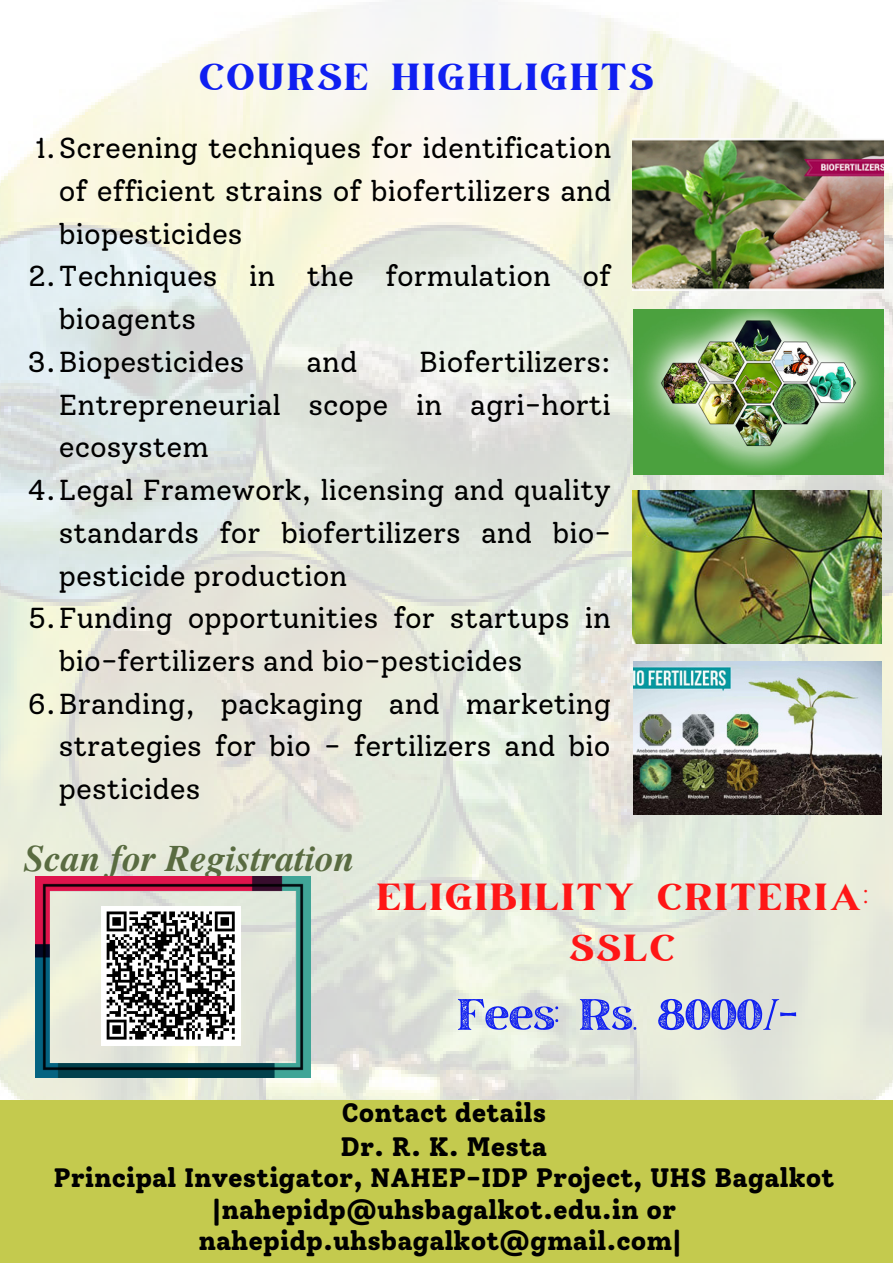
<style>
.page{position:relative;width:893px;height:1264px;background:#fff}
.page>*{position:absolute;margin:0;border:0;box-sizing:border-box;transform-origin:0 0}
.t1{font:52.5px "March Rough";color:#0f1ff1}
.t2{font:45px/51.8px "March";letter-spacing:.06em;color:#ff1616;text-align:center}
.t3{font:45px "March";letter-spacing:.06em;color:#0f1ff1}
.t4{font:italic 700 37.5px "Te X Gyre Termes";color:#596b41}
.t5{font:28.8px "Solway";color:#000}
.t6{font:800 26.55px/31.8px "Solway";color:#000}
</style>
<div class="page">
<img style="left:0;top:0;width:892px;height:1100px">
<div style="left:0;top:1100px;width:892px;height:162px;background:#c4ca4e"></div>
<img style="left:633px;top:310px;width:250px;height:164px">
<img style="left:632px;top:490px;width:249px;height:153px">
<img style="left:35px;top:876px;width:276px;height:201px">
<img style="left:632px;top:138px;width:251px;height:152px">
<img style="left:633px;top:661px;width:248px;height:153px">
<h2 class="t3" style="left:200px;top:56px;width:455px">COURSE HIGHLIGHTS</h2>
<p class="t5" style="left:35px;top:131px;width:577px">1.Screening techniques for identification</p>
<p class="t5" style="left:59px;top:173px;width:554px">of efficient strains of biofertilizers and</p>
<p class="t5" style="left:59px;top:216px;width:185px">biopesticides</p>
<p class="t5" style="left:28px;top:259px;width:583px">2.Techniques in the formulation of</p>
<p class="t5" style="left:59px;top:302px;width:139px">bioagents</p>
<p class="t5" style="left:28px;top:344px;width:218px">3.Biopesticides</p>
<p class="t5" style="left:306px;top:344px;width:52px">and</p>
<p class="t5" style="left:419px;top:344px;width:193px">Biofertilizers:</p>
<p class="t5" style="left:59px;top:387px;width:553px">Entrepreneurial scope in agri-horti</p>
<p class="t5" style="left:59px;top:430px;width:151px">ecosystem</p>
<p class="t5" style="left:28px;top:472px;width:584px">4.Legal Framework, licensing and quality</p>
<p class="t5" style="left:59px;top:515px;width:553px">standards for biofertilizers and bio-</p>
<p class="t5" style="left:59px;top:558px;width:290px">pesticide production</p>
<p class="t5" style="left:28px;top:601px;width:584px">5.Funding opportunities for startups in</p>
<p class="t5" style="left:59px;top:643px;width:465px">bio-fertilizers and bio-pesticides</p>
<p class="t5" style="left:28px;top:686px;width:585px">6.Branding, packaging and marketing</p>
<p class="t5" style="left:59px;top:729px;width:553px">strategies for bio - fertilizers and bio</p>
<p class="t5" style="left:59px;top:771px;width:143px">pesticides</p>
<h3 class="t4" style="left:24px;top:830px;width:332px">Scan for Registration</h3>
<h2 class="t2" style="left:377px;top:872px;width:491px">ELIGIBILITY CRITERIA:<br>SSLC</h2>
<h1 class="t1" style="left:458px;top:990px;width:341px">Fees: Rs. 8000/-</h1>
<p class="t6" style="left:340px;top:1095px;width:208px;line-height:33.9px">Contact details<br>Dr. R. K. Mesta</p>
<p class="t6" style="left:53px;top:1161px;width:782px;text-align:center">Principal Investigator, NAHEP-IDP Project, UHS Bagalkot |nahepidp@uhsbagalkot.edu.in or nahepidp.uhsbagalkot@gmail.com|</p>
</div>
